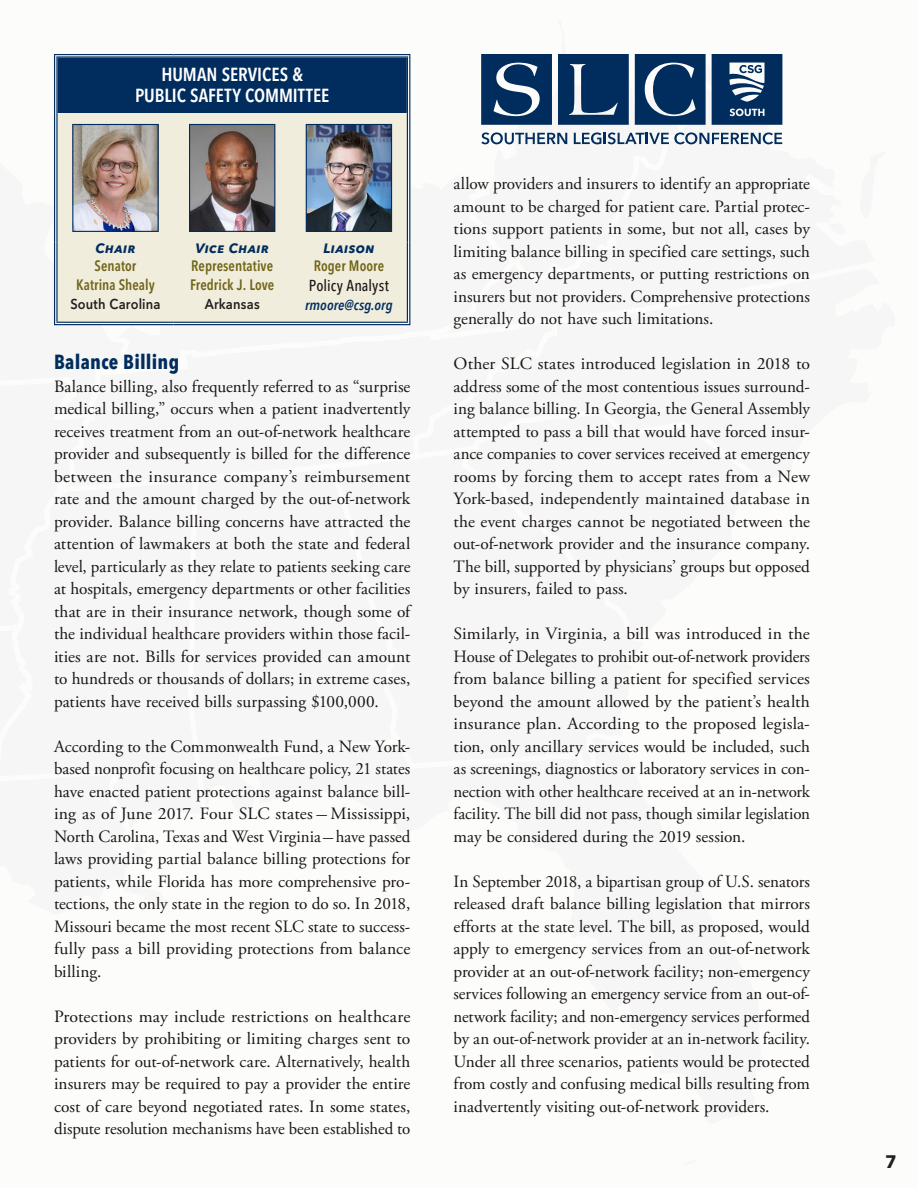
<style>
.page{position:relative;width:918px;height:1188px;background:#fcfcfa}
.page>*{position:absolute;margin:0;border:0;box-sizing:border-box;transform-origin:0 0}
.Section_head{font:700 condensed 20.25px "Avenir Next LT Pro";letter-spacing:.01em;color:#002d5e}
.Leadership_-_Committ{font:600 condensed 18.75px/21.6px "Avenir Next LT Pro";letter-spacing:-.005em;color:#fff;text-align:center}
.t1{font:700 18px "Avenir Next LT Pro";color:#231f20}
.Body{font:17.25px/22.5px "Adobe Garamond Pro";color:#1a1415;text-align:justify}
.SLC_staff_email_v2{font:500 condensed 15.75px "Avenir Next LT Pro";color:#1a1415}
.Leadership_-_Legisla{font:600 condensed 15px "Avenir Next LT Pro";letter-spacing:.005em;color:#716519;scale:.95 1}
.Leadership_-_Name{font:600 condensed 15px "Avenir Next LT Pro";letter-spacing:.005em;color:#716519;scale:.95 1}
.Leadership_Page_Stat{font:600 14.25px "Avenir Next LT Pro";letter-spacing:.015em;color:#231f20;scale:.9 1}
.SLC_staff_email_v2-2{font:italic 600 condensed 14.25px "Avenir Next LT Pro";letter-spacing:.01em;color:#002d5e}
.Leadership_Page_Posi{font:italic 700 13.5px "Avenir Next LT Pro";letter-spacing:.03em;color:#002d5e}
</style>
<div class="page">
<div style="left:56px;top:56px;width:353px;height:57px;background:#002d5e"></div>
<div style="left:58px;top:113px;width:349px;height:209px;background:#f1eddc"></div>
<hr style="left:54px;top:54px;width:119px;height:4px;background:#cdd5df">
<hr style="left:54px;top:58px;width:4px;height:55px;background:#d1d9e1">
<hr style="left:173px;top:54px;width:118px;height:4px;background:#cdd5df">
<hr style="left:291px;top:54px;width:119px;height:4px;background:#cdd5df">
<hr style="left:407px;top:58px;width:3px;height:55px;background:#fff">
<hr style="left:54px;top:113px;width:4px;height:130px;background:#d1d9e1">
<hr style="left:407px;top:113px;width:3px;height:130px;background:#fff">
<hr style="left:54px;top:243px;width:4px;height:79px;background:#d1d9e1">
<hr style="left:407px;top:243px;width:3px;height:79px;background:#fff">
<hr style="left:54px;top:322px;width:119px;height:3px;background:#fff">
<hr style="left:173px;top:322px;width:118px;height:3px;background:#fff">
<hr style="left:291px;top:322px;width:119px;height:3px;background:#fff">
<hr style="left:54px;top:54px;width:119px;height:1px;background:#002d5e">
<hr style="left:56px;top:56px;width:117px;height:2px;background:#002d5e">
<hr style="left:54px;top:55px;width:1px;height:58px;background:#002d5e">
<hr style="left:56px;top:58px;width:2px;height:55px;background:#002d5e">
<hr style="left:173px;top:54px;width:118px;height:1px;background:#002d5e">
<hr style="left:173px;top:56px;width:118px;height:2px;background:#002d5e">
<hr style="left:291px;top:54px;width:119px;height:1px;background:#002d5e">
<hr style="left:291px;top:56px;width:117px;height:2px;background:#002d5e">
<hr style="left:407px;top:58px;width:1px;height:55px;background:#002d5e">
<hr style="left:409px;top:55px;width:1px;height:58px;background:#002d5e">
<hr style="left:54px;top:113px;width:1px;height:130px;background:#002d5e">
<hr style="left:56px;top:113px;width:2px;height:130px;background:#002d5e">
<hr style="left:407px;top:113px;width:1px;height:130px;background:#002d5e">
<hr style="left:409px;top:113px;width:1px;height:130px;background:#002d5e">
<hr style="left:54px;top:243px;width:1px;height:81px;background:#002d5e">
<hr style="left:56px;top:243px;width:2px;height:79px;background:#002d5e">
<hr style="left:407px;top:243px;width:1px;height:79px;background:#002d5e">
<hr style="left:409px;top:243px;width:1px;height:81px;background:#002d5e">
<hr style="left:56px;top:322px;width:117px;height:1px;background:#002d5e">
<hr style="left:54px;top:324px;width:119px;height:1px;background:#002d5e">
<hr style="left:173px;top:322px;width:118px;height:1px;background:#002d5e">
<hr style="left:173px;top:324px;width:118px;height:1px;background:#002d5e">
<hr style="left:291px;top:322px;width:117px;height:1px;background:#002d5e">
<hr style="left:291px;top:324px;width:119px;height:1px;background:#002d5e">
<img style="left:74px;top:126px;width:83px;height:104px">
<div style="left:72px;top:124px;width:87px;height:108px;border:1px solid #002d5e"></div>
<img style="left:191px;top:126px;width:82px;height:104px">
<div style="left:189px;top:124px;width:86px;height:108px;border:1px solid #002d5e"></div>
<img style="left:308px;top:126px;width:82px;height:104px">
<div style="left:306px;top:124px;width:86px;height:108px;border:1px solid #002d5e"></div>
<svg style="left:481px;top:54px;width:302px;height:90px"></svg>
<p class="Leadership_-_Committ" style="left:135px;top:63px;width:196px">HUMAN SERVICES &amp;<br>PUBLIC SAFETY COMMITTEE</p>
<p class="Leadership_Page_Posi" style="left:95px;top:240px;width:41px">Chair</p>
<p class="Leadership_-_Legisla" style="left:95px;top:257px;width:45px">Senator</p>
<p class="Leadership_-_Name" style="left:76px;top:276px;width:84px">Katrina Shealy</p>
<p class="Leadership_Page_Stat" style="left:70px;top:295px;width:102px">South Carolina</p>
<p class="Leadership_Page_Posi" style="left:196px;top:240px;width:75px">Vice Chair</p>
<p class="Leadership_-_Legisla" style="left:191px;top:257px;width:88px">Representative</p>
<p class="Leadership_-_Name" style="left:190px;top:276px;width:90px">Fredrick J. Love</p>
<p class="Leadership_Page_Stat" style="left:205px;top:295px;width:63px">Arkansas</p>
<p class="Leadership_Page_Posi" style="left:323px;top:240px;width:53px">Liaison</p>
<p class="Leadership_-_Legisla" style="left:314px;top:257px;width:76px">Roger Moore</p>
<p class="SLC_staff_email_v2" style="left:309px;top:276px;width:81px">Policy Analyst</p>
<p class="SLC_staff_email_v2-2" style="left:305px;top:296px;width:89px">rmoore@csg.org</p>
<p class="Section_head" style="left:54px;top:349px;width:127px">Balance Billing</p>
<p class="Body" style="left:54px;top:375px;width:358px">Balance billing, also frequently referred to as “surprise medical billing,” occurs when a patient inadvertently receives treatment from an out-of-network healthcare provider and subsequently is billed for the difference between the insurance company’s reimbursement rate and the amount charged by the out-of-network provider. Balance billing concerns have attracted the attention of lawmakers at both the state and federal level, particularly as they relate to patients seeking care at hospitals, emergency departments or other facilities that are in their insurance network, though some of the individual healthcare providers within those facil&shy;ities are not. Bills for services provided can amount to hundreds or thousands of dollars; in extreme cases, patients have received bills surpassing $100,000.</p>
<p class="Body" style="left:54px;top:735px;width:358px">According to the Commonwealth Fund, a New York&shy;based nonprofit focusing on healthcare policy, 21 states have enacted patient protections against balance bill&shy;ing as of June 2017. Four SLC states — Mississippi, North Carolina, Texas and West Virginia — have passed laws providing partial balance billing protections for patients, while Florida has more comprehensive pro&shy;tections, the only state in the region to do so. In 2018, Missouri became the most recent SLC state to success&shy;fully pass a bill providing protections from balance billing.</p>
<p class="Body" style="left:54px;top:1005px;width:358px">Protections may include restrictions on healthcare providers by prohibiting or limiting charges sent to patients for out-of-network care. Alternatively, health insurers may be required to pay a provider the entire cost of care beyond negotiated rates. In some states, dispute resolution mechanisms have been established to</p>
<p class="Body" style="left:454px;top:173px;width:358px">allow providers and insurers to identify an appropriate amount to be charged for patient care. Partial protec&shy;tions support patients in some, but not all, cases by limiting balance billing in specified care settings, such as emergency departments, or putting restrictions on insurers but not providers. Comprehensive protections generally do not have such limitations.</p>
<p class="Body" style="left:454px;top:353px;width:358px">Other SLC states introduced legislation in 2018 to address some of the most contentious issues surround&shy;ing balance billing. In Georgia, the General Assembly attempted to pass a bill that would have forced insur&shy;ance companies to cover services received at emergency rooms by forcing them to accept rates from a New York-based, independently maintained database in the event charges cannot be negotiated between the out-of-network provider and the insurance company.<br>The bill, supported by physicians’ groups but opposed by insurers, failed to pass.</p>
<p class="Body" style="left:454px;top:623px;width:358px">Similarly, in Virginia, a bill was introduced in the House of Delegates to prohibit out-of-network providers from balance billing a patient for specified services beyond the amount allowed by the patient’s health insurance plan. According to the proposed legisla&shy;tion, only ancillary services would be included, such as screenings, diagnostics or laboratory services in con&shy;nection with other healthcare received at an in-network facility. The bill did not pass, though similar legislation may be considered during the 2019 session.</p>
<p class="Body" style="left:454px;top:870px;width:358px">In September 2018, a bipartisan group of U.S. senators released draft balance billing legislation that mirrors efforts at the state level. The bill, as proposed, would apply to emergency services from an out-of-network provider at an out-of-network facility; non-emergency services following an emergency service from an out-of&shy;network facility; and non-emergency services performed by an out-of-network provider at an in-network facility.<br>Under all three scenarios, patients would be protected from costly and confusing medical bills resulting from inadvertently visiting out-of-network providers.</p>
<p class="t1" style="left:885px;top:1150px;width:13px">7</p>
</div>
